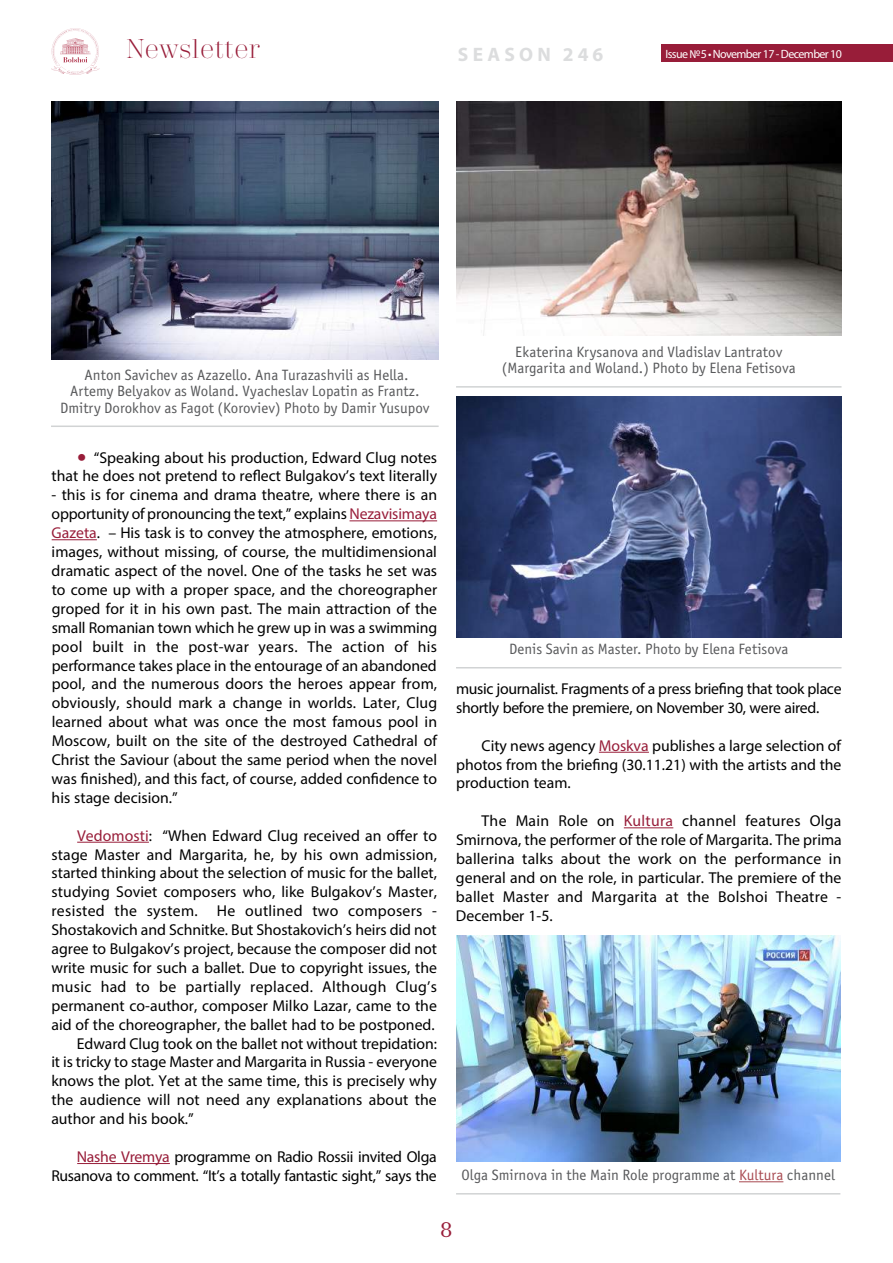
<style>
.page{position:relative;width:893px;height:1263px;background:#fff}
.page>*{position:absolute;margin:0;border:0;box-sizing:border-box;transform-origin:0 0}
.t1{font:300 27px "Trivia Serif";color:#981d39}
.t2{font:21px "Trivia Serif 10 Demo";color:#981d39}
.t3{font:700 19.5px "Myriad Pro";letter-spacing:.22em;color:#dcddde}
.t4{font:15.75px/18.9px "Myriad Pro";color:#000;text-align:justify}
.t5{font:15.75px/18.9px "Myriad Pro";letter-spacing:-.02em;color:#000;text-align:right}
.t6{font:15.75px "Myriad Pro";letter-spacing:.02em;color:#000}
.t7{font:15px/16.5px "Officina Sans Book ITC";color:#58595b;text-align:center}
.t8{font:12px "Myriad Pro";letter-spacing:-.05em;color:#fff}
.s1{font-size:33px;color:#981d39}
.s2{color:#981d39}
.s3{color:#a84a51}
</style>
<div class="page">
<div style="left:661px;top:45px;width:232px;height:17px;background:#981d39"></div>
<svg style="left:51px;top:28px;width:49px;height:47px"></svg>
<img style="left:51px;top:101px;width:388px;height:259px">
<hr style="left:51px;top:425px;width:388px;height:2px;background:#d1d3d4">
<hr style="left:350px;top:520px;width:87px;height:1px;background:#981d39">
<hr style="left:52px;top:539px;width:45px;height:1px;background:#981d39">
<hr style="left:77px;top:842px;width:72px;height:1px;background:#981d39">
<hr style="left:77px;top:1163px;width:93px;height:1px;background:#981d39">
<hr style="left:599px;top:752px;width:50px;height:1px;background:#981d39">
<hr style="left:624px;top:827px;width:49px;height:1px;background:#981d39">
<img style="left:456px;top:101px;width:385px;height:234px">
<hr style="left:456px;top:386px;width:385px;height:2px;background:#d1d3d4">
<img style="left:456px;top:396px;width:386px;height:241px">
<hr style="left:456px;top:667px;width:385px;height:1px;background:#d1d3d4">
<img style="left:456px;top:935px;width:384px;height:226px">
<hr style="left:456px;top:1193px;width:384px;height:1px;background:#d1d3d4">
<hr style="left:739px;top:1181px;width:44px;height:1px;background:#a84a51">
<h1 class="t1" style="left:126px;top:35px;width:135px">Newsletter</h1>
<p class="t8" style="left:665px;top:46px;width:178px">Issue №5 • November 17 - December 10</p>
<p class="t3" style="left:458px;top:41px;width:147px">SEASON 246</p>
<p class="t7" style="left:60px;top:367px;width:371px">Anton Savichev as Azazello. Ana Turazashvili as Hella.<br>Artemy Belyakov as Woland. Vyacheslav Lopatin as Frantz.<br>Dmitry Dorokhov as Fagot (Koroviev) Photo by Damir Yusupov</p>
<p class="t4" style="left:52px;top:448px;width:387px;text-align:right"><span class="s1">•</span> “Speaking about his production, Edward Clug notes that he does not pretend to reflect Bulgakov’s text literally</p>
<p class="t4" style="left:52px;top:485px;width:387px">- this is for cinema and drama theatre, where there is an opportunity of pronouncing the text,” explains <span class="s2">Nezavisimaya Gazeta</span>. – His task is to convey the atmosphere, emotions, images, without missing, of course, the multidimensional dramatic aspect of the novel. One of the tasks he set was to come up with a proper space, and the choreographer groped for it in his own past. The main attraction of the small Romanian town which he grew up in was a swimming pool built in the post-war years. The action of his performance takes place in the entourage of an abandoned pool, and the numerous doors the heroes appear from, obviously, should mark a change in worlds. Later, Clug learned about what was once the most famous pool in Moscow, built on the site of the destroyed Cathedral of Christ the Saviour (about the same period when the novel was finished), and this fact, of course, added confidence to his stage decision.”</p>
<p class="t4" style="left:77px;top:826px;width:361px"><span class="s2">Vedomosti</span>: “When Edward Clug received an offer to</p>
<p class="t4" style="left:52px;top:844px;width:387px">stage Master and Margarita, he, by his own admission,</p>
<p class="t4" style="left:52px;top:863px;width:387px">started thinking about the selection of music for the ballet,</p>
<p class="t4" style="left:52px;top:882px;width:387px">studying Soviet composers who, like Bulgakov’s Master,</p>
<p class="t6" style="left:52px;top:901px;width:387px">resisted the system. He outlined two composers -</p>
<p class="t4" style="left:52px;top:920px;width:387px">Shostakovich and Schnitke. But Shostakovich’s heirs did not</p>
<p class="t4" style="left:52px;top:939px;width:387px">agree to Bulgakov’s project, because the composer did not</p>
<p class="t4" style="left:51px;top:958px;width:387px">write music for such a ballet. Due to copyright issues, the</p>
<p class="t6" style="left:51px;top:977px;width:387px">music had to be partially replaced. Although Clug’s</p>
<p class="t4" style="left:51px;top:996px;width:387px">permanent co-author, composer Milko Lazar, came to the</p>
<p class="t4" style="left:51px;top:1015px;width:385px">aid of the choreographer, the ballet had to be postponed.</p>
<p class="t4" style="left:77px;top:1033px;width:362px">Edward Clug took on the ballet not without trepidation:</p>
<p class="t4" style="left:51px;top:1052px;width:387px">it is tricky to stage Master and Margarita in Russia - everyone</p>
<p class="t4" style="left:51px;top:1071px;width:387px">knows the plot. Yet at the same time, this is precisely why</p>
<p class="t4" style="left:51px;top:1090px;width:387px">the audience will not need any explanations about the</p>
<p class="t4" style="left:51px;top:1109px;width:144px">author and his book.”</p>
<p class="t5" style="left:51px;top:1147px;width:387px"><span class="s2">Nashe Vremya</span> programme on Radio Rossii invited Olga<br>Rusanova to comment. “It’s a totally fantastic sight,” says the</p>
<p class="t7" style="left:502px;top:344px;width:295px">Ekaterina Krysanova and Vladislav Lantratov (Margarita and Woland.) Photo by Elena Fetisova</p>
<p class="t7" style="left:509px;top:641px;width:281px">Denis Savin as Master. Photo by Elena Fetisova</p>
<p class="t5" style="left:456px;top:679px;width:387px;text-align:left">music journalist. Fragments of a press briefing that took place shortly before the premiere, on November 30, were aired.</p>
<p class="t4" style="left:456px;top:736px;width:387px;text-indent:26px">City news agency <span class="s2">Moskva</span> publishes a large selection of photos from the briefing (30.11.21) with the artists and the production team.</p>
<p class="t4" style="left:456px;top:811px;width:387px;text-indent:26px">The Main Role on <span class="s2">Kultura</span> channel features Olga Smirnova, the performer of the role of Margarita. The prima ballerina talks about the work on the performance in general and on the role, in particular. The premiere of the ballet Master and Margarita at the Bolshoi Theatre - December 1-5.</p>
<p class="t7" style="left:462px;top:1167px;width:375px">Olga Smirnova in the Main Role programme at <span class="s3">Kultura</span> channel</p>
<h2 class="t2" style="left:441px;top:1217px;width:13px">8</h2>
</div>
